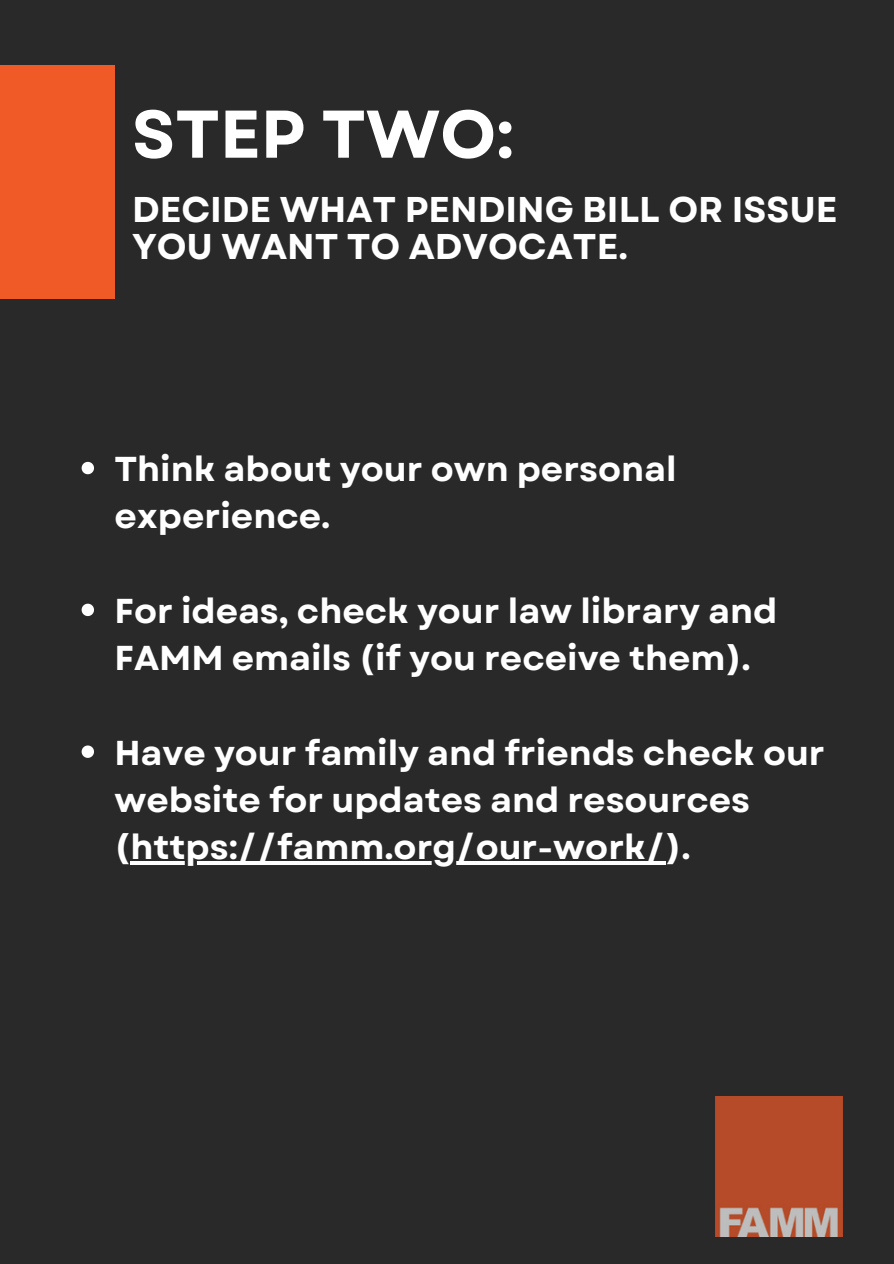
<style>
.page{position:relative;width:894px;height:1264px;background:#fff}
.page>*{position:absolute;margin:0;border:0;box-sizing:border-box;transform-origin:0 0}
.t1{font:700 67.2px "Garet";color:#fff}
.t2{font:700 35.85px/37.2px "Garet";color:#fff}
.t3{font:700 34.5px/47.2px "Garet";color:#fff}
</style>
<div class="page">
<div style="left:0;top:0;width:893px;height:1263px;background:#292929"></div>
<div style="left:0;top:65px;width:115px;height:234px;background:#f05a26"></div>
<img style="left:715px;top:1096px;width:127px;height:140px">
<svg style="left:82px;top:462px;width:12px;height:12px"></svg>
<svg style="left:82px;top:603px;width:12px;height:13px"></svg>
<svg style="left:82px;top:745px;width:12px;height:13px"></svg>
<hr style="left:130px;top:861px;width:535px;height:3px;background:#fff">
<h1 class="t1" style="left:132px;top:92px;width:383px">STEP TWO:</h1>
<p class="t2" style="left:132px;top:192px;width:706px">DECIDE WHAT PENDING BILL OR ISSUE<br>YOU WANT TO ADVOCATE.</p>
<p class="t3" style="left:114px;top:446px;width:563px">Think about your own personal experience.</p>
<p class="t3" style="left:114px;top:588px;width:664px">For ideas, check your law library and<br>FAMM emails (if you receive them).</p>
<p class="t3" style="left:114px;top:730px;width:711px">Have your family and friends check our website for updates and resources (https://famm.org/our-work/).</p>
</div>
